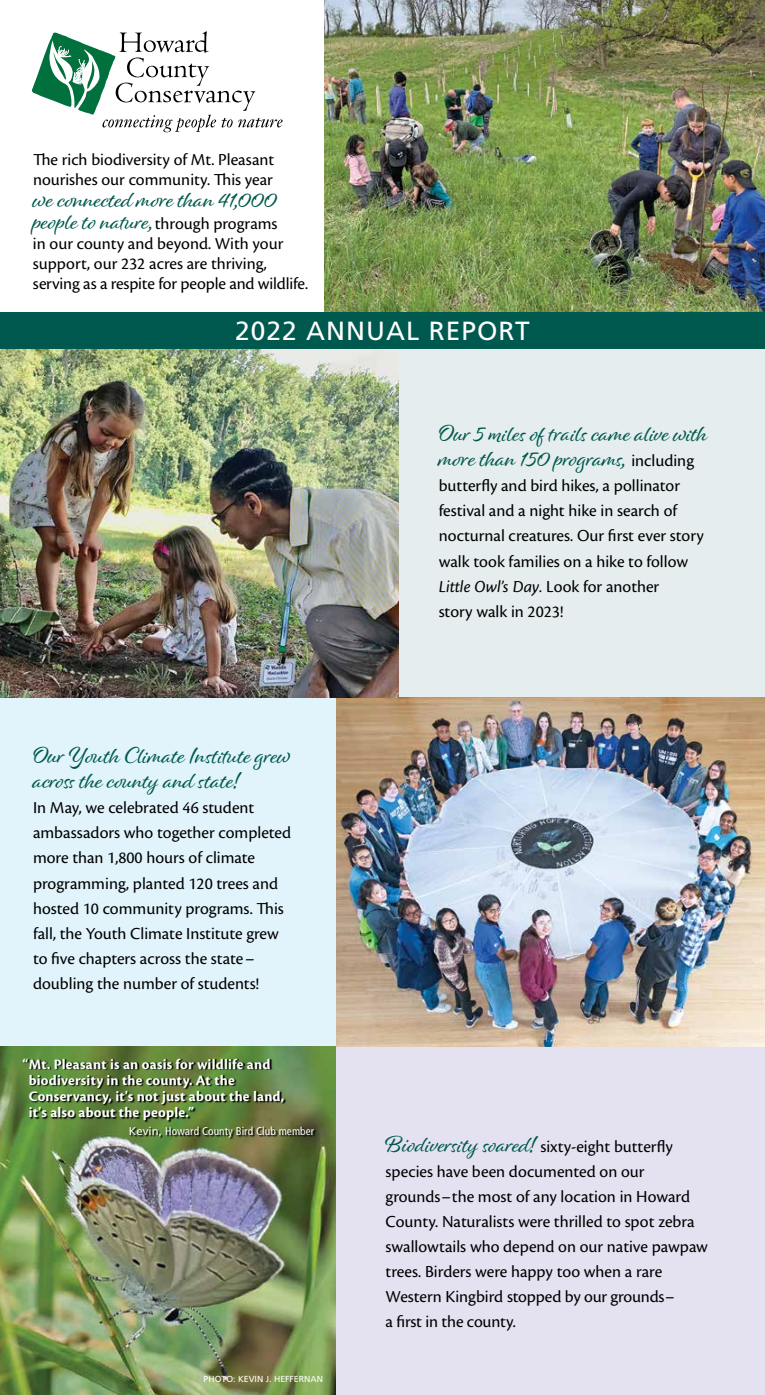
<style>
.page{position:relative;width:765px;height:1395px;background:#fff}
.page>*{position:absolute;margin:0;border:0;box-sizing:border-box;transform-origin:0 0}
.t1{font:26.25px "Frutiger LT Std";letter-spacing:.04em;color:#fff}
.t2{font:23.75px/25px "Alisha";color:#00594e}
.t3{font:17.5px/25px "Cronos Pro";color:#000}
.t4{font:700 15px/16.2px "Cronos Pro";letter-spacing:.015em;color:#fff}
.t5{font:condensed 11.25px "Frutiger LT Std";letter-spacing:.01em;color:#fff}
.t6{font:8.75px "Frutiger LT Std";color:#fff}
.s1{font-family:"Cronos Pro";font-size:17.5px;color:#000}
.s2{font-stretch:normal}
.s3{font-style:italic}
.s4{font-family:"Alisha";font-size:23.75px;color:#00594e}
</style>
<div class="page">
<div style="left:335px;top:1046px;width:430px;height:349px;background:#e4e2f1"></div>
<div style="left:0;top:698px;width:339px;height:348px;background:#e1f4fb"></div>
<img style="left:0;top:1046px;width:336px;height:349px">
<div style="left:392px;top:345px;width:373px;height:353px;background:#e5edee"></div>
<img style="left:336px;top:698px;width:429px;height:348px">
<img style="left:0;top:349px;width:399px;height:349px">
<svg style="left:31px;top:31px;width:252px;height:101px"></svg>
<div style="left:0;top:312px;width:765px;height:37px;background:#00594e"></div>
<img style="left:324px;top:0;width:441px;height:312px">
<svg style="left:24px;top:1059px;width:292px;height:80px"></svg>
<p class="t3" style="left:33px;top:150px;width:243px;line-height:20px">The rich biodiversity of Mt. Pleasant nourishes our community. This year</p>
<h2 class="t2" style="left:33px;top:189px;width:246px;line-height:21.2px">we connected more than 41,000 people to nature,<span class="s1">through programs</span></h2>
<p class="t3" style="left:33px;top:233px;width:277px;line-height:20px">in our county and beyond. With your support, our 232 acres are thriving, serving as a respite for people and wildlife.</p>
<h1 class="t1" style="left:235px;top:316px;width:296px">2022 ANNUAL REPORT</h1>
<h2 class="t2" style="left:33px;top:743px;width:259px">Our Youth Climate Institute grew across the county and state!</h2>
<p class="t3" style="left:33px;top:796px;width:260px">In May, we celebrated 46 student ambassadors who together completed more than 1,800 hours of climate programming, planted 120 trees and hosted 10 community programs. This fall, the Youth Climate Institute grew to five chapters across the state– doubling the number of students!</p>
<p class="t4" style="left:29px;top:1056px;width:257px;text-indent:-6px">“Mt. Pleasant is an oasis for wildlife and biodiversity in the county. At the Conservancy, it's not just about the land, it's also about the people.”</p>
<p class="t5" style="left:129px;top:1124px;width:187px"><span class="s2">Kevin,</span> Howard County Bird Club member</p>
<p class="t6" style="left:204px;top:1373px;width:121px">PHOTO: KEVIN J. HEFFERNAN</p>
<h2 class="t2" style="left:439px;top:421px;width:270px">Our 5 miles of trails came alive with more than 150 programs, <span class="s1">including</span></h2>
<p class="t3" style="left:439px;top:474px;width:267px">butterfly and bird hikes, a pollinator festival and a night hike in search of nocturnal creatures. Our first ever story walk took families on a hike to follow <span class="s3">Little Owl’s Day.</span> Look for another<br>story walk in 2023!</p>
<p class="t3" style="left:386px;top:1134px;width:324px"><span class="s4">Biodiversity soared!</span> sixty-eight butterfly species have been documented on our grounds–the most of any location in Howard County. Naturalists were thrilled to spot zebra swallowtails who depend on our native pawpaw trees. Birders were happy too when a rare Western Kingbird stopped by our grounds–<br>a first in the county.</p>
</div>
